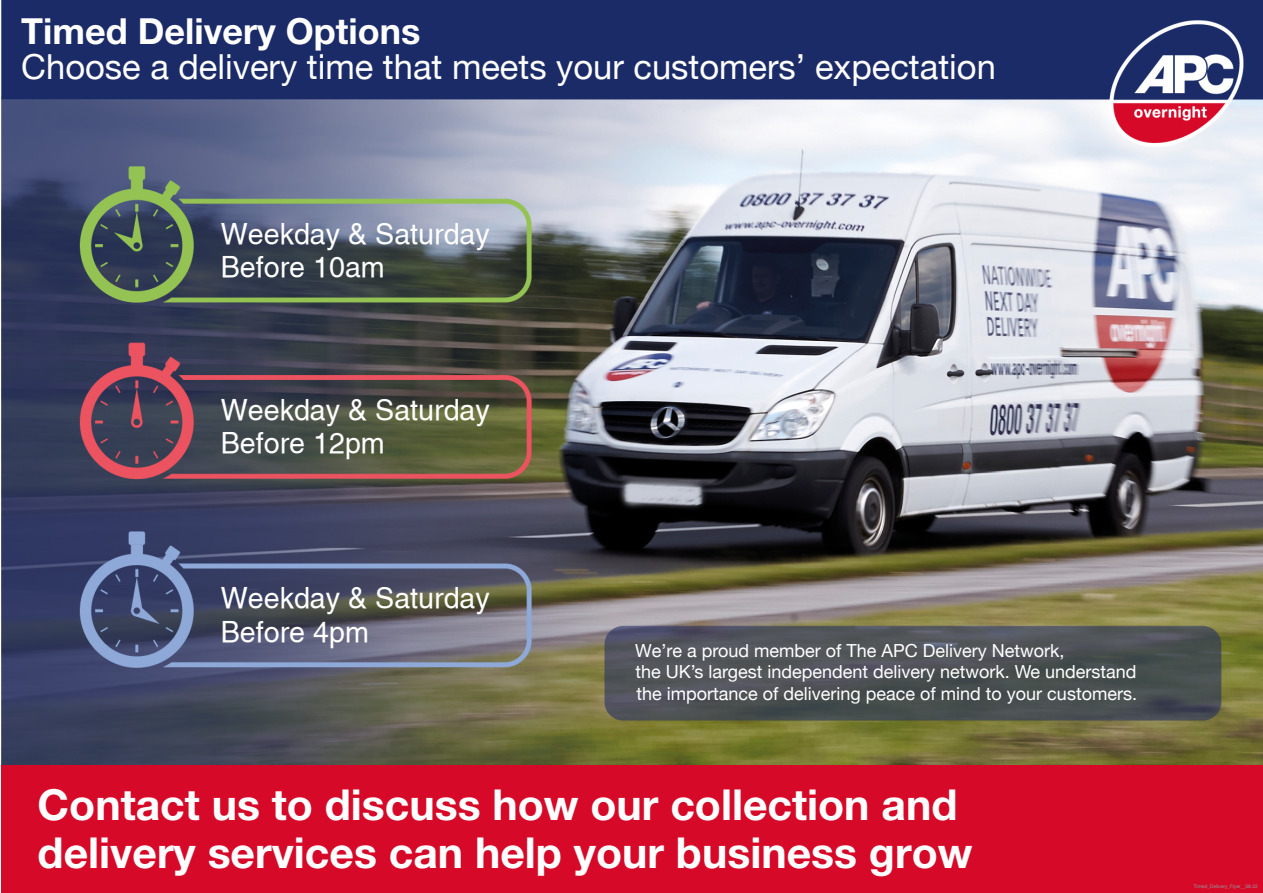
<style>
.page{position:relative;width:1263px;height:893px;background:#fff}
.page>*{position:absolute;margin:0;border:0;box-sizing:border-box;transform-origin:0 0}
.t1{font:700 42.75px/48px "Helvetica Neue LT Pro";color:#fff}
.t2{font:700 36px "Helvetica Neue LT Pro";color:#fff}
.t3{font:34.5px "Helvetica Neue";color:#fff}
.t4{font:28.65px/33.5px "Helvetica";color:#fff}
.t5{font:18px/21.6px "Helvetica Neue";color:#fff}
.t6{font:4.95px "Helvetica Neue";color:#94959a}
</style>
<div class="page">
<img style="left:1px;top:0;width:1262px;height:765px">
<div style="left:1px;top:765px;width:1262px;height:128px;background:#d70929"></div>
<h2 class="t2" style="left:21px;top:9px;width:401px">Timed Delivery Options</h2>
<h3 class="t3" style="left:21px;top:46px;width:976px">Choose a delivery time that meets your customers’ expectation</h3>
<h3 class="t4" style="left:221px;top:217px;width:271px">Weekday &amp; Saturday<br>Before 10am</h3>
<h3 class="t4" style="left:221px;top:393px;width:271px">Weekday &amp; Saturday<br>Before 12pm</h3>
<h3 class="t4" style="left:221px;top:581px;width:271px">Weekday &amp; Saturday<br>Before 4pm</h3>
<p class="t5" style="left:635px;top:639px;width:503px">We’re a proud member of The APC Delivery Network,<br>the UK’s largest independent delivery network. We understand the importance of delivering peace of mind to your customers.</p>
<h1 class="t1" style="left:38px;top:779px;width:936px">Contact us to discuss how our collection and delivery services can help your business grow</h1>
<p class="t6" style="left:1194px;top:884px;width:66px">Timed_Delivery_Flyer__08.22</p>
</div>
